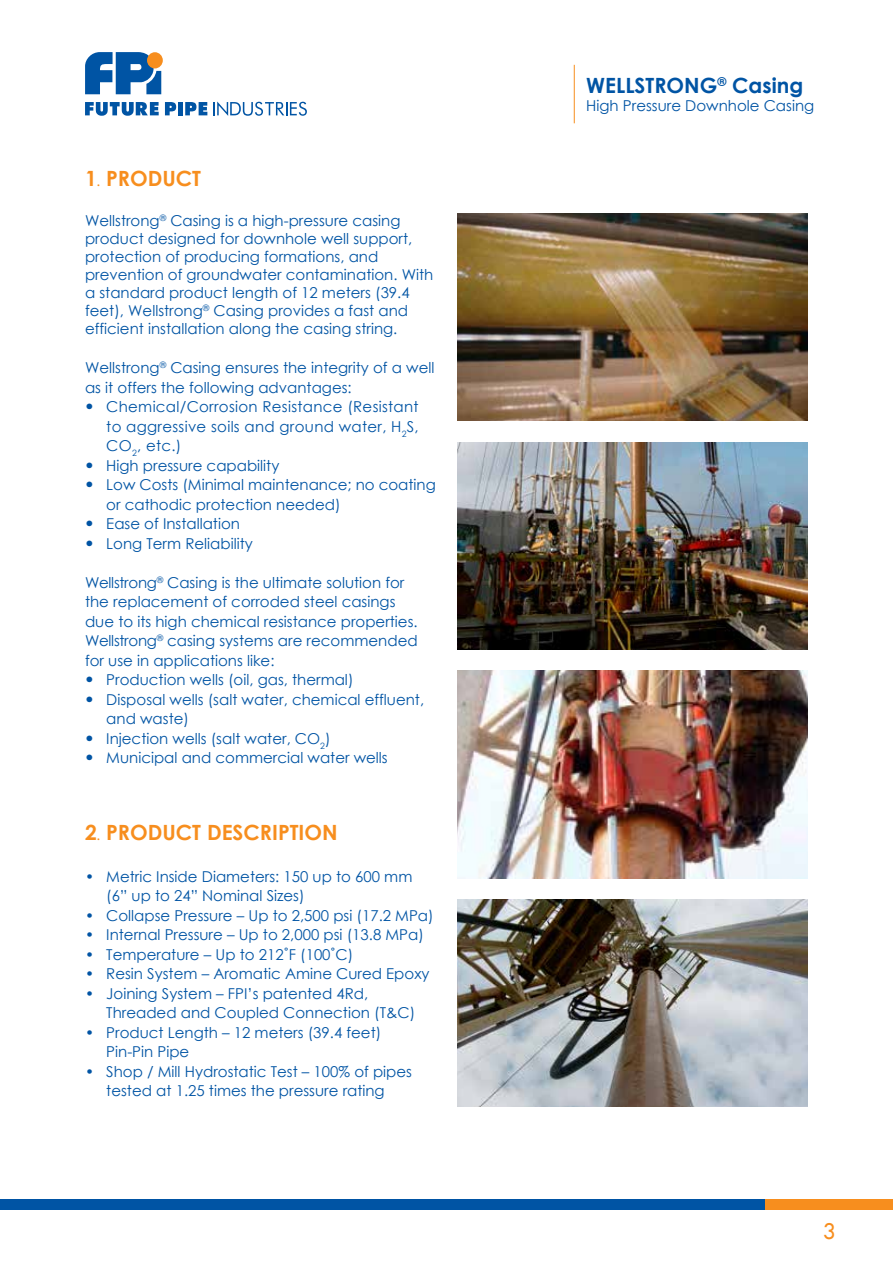
<style>
.page{position:relative;width:893px;height:1263px;background:#fff}
.page>*{position:absolute;margin:0;border:0;box-sizing:border-box;transform-origin:0 0}
.t1{font:700 21px "Century Gothic";color:#f78e1e}
.t2{font:700 21px "Century Gothic";color:#0054a4}
.t3{font:21px "Futura LT";color:#f78e1e}
.t4{font:15px/19.5px "Century Gothic";color:#0054a4}
.s1{font-family:"Adobe Arabic";font-weight:400}
.s2{font-family:"Futura LT"}
</style>
<div class="page">
<svg style="left:214px;top:101px;width:93px;height:15px"></svg>
<svg style="left:85px;top:102px;width:74px;height:14px"></svg>
<svg style="left:165px;top:102px;width:11px;height:13px"></svg>
<div style="left:178px;top:102px;width:5px;height:13px;background:#0054a4"></div>
<svg style="left:185px;top:102px;width:22px;height:13px"></svg>
<svg style="left:85px;top:52px;width:76px;height:42px"></svg>
<div style="left:147px;top:52px;width:16px;height:16px;background:#f78e1e;border-radius:50%"></div>
<hr style="left:574px;top:65px;width:1px;height:58px;background:#f78e1e">
<div style="left:0;top:1199px;width:765px;height:11px;background:#0054a4"></div>
<div style="left:765px;top:1199px;width:128px;height:11px;background:#f78e1e"></div>
<img style="left:457px;top:214px;width:351px;height:207px">
<img style="left:457px;top:442px;width:351px;height:207px">
<img style="left:457px;top:671px;width:351px;height:207px">
<img style="left:457px;top:899px;width:351px;height:208px">
<h1 class="t1" style="left:85px;top:162px;width:118px">1<span class="s1">.</span> PRODUCT</h1>
<p class="t4" style="left:85px;top:212px;width:350px;line-height:18px">Wellstrong<sup>®</sup> Casing is a high-pressure casing product designed for downhole well support, protection of producing formations, and prevention of groundwater contamination. With a standard product length of 12 meters (39.4 feet), Wellstrong<sup>®</sup> Casing provides a fast and efficient installation along the casing string.</p>
<p class="t4" style="left:85px;top:358px;width:351px">Wellstrong<sup>®</sup> Casing ensures the integrity of a well as it offers the following advantages:</p>
<p class="t4" style="left:106px;top:397px;width:314px;text-align:justify;text-indent:-21px"><span class="s2">•</span> Chemical/Corrosion Resistance (Resistant to aggressive soils and ground water, H<sub>2</sub>S, CO<sub>2</sub>, etc.)</p>
<p class="t4" style="left:85px;top:455px;width:196px"><span class="s2">•</span> High pressure capability</p>
<p class="t4" style="left:106px;top:475px;width:331px;text-indent:-21px"><span class="s2">•</span> Low Costs (Minimal maintenance; no coating or cathodic protection needed)</p>
<p class="t4" style="left:85px;top:514px;width:156px"><span class="s2">•</span> Ease of Installation</p>
<p class="t4" style="left:85px;top:533px;width:169px"><span class="s2">•</span> Long Term Reliability</p>
<p class="t4" style="left:85px;top:572px;width:334px">Wellstrong<sup>®</sup> Casing is the ultimate solution for the replacement of corroded steel casings due to its high chemical resistance properties.<br>Wellstrong<sup>®</sup> casing systems are recommended for use in applications like:</p>
<p class="t4" style="left:85px;top:670px;width:270px"><span class="s2">•</span> Production wells (oil, gas, thermal)</p>
<p class="t4" style="left:106px;top:689px;width:319px;text-indent:-21px"><span class="s2">•</span> Disposal wells (salt water, chemical effluent, and waste)</p>
<p class="t4" style="left:85px;top:728px;width:247px"><span class="s2">•</span> Injection wells (salt water, CO<sub>2</sub>)</p>
<p class="t4" style="left:85px;top:748px;width:304px"><span class="s2">•</span> Municipal and commercial water wells</p>
<h1 class="t1" style="left:85px;top:816px;width:254px">2<span class="s1">.</span> PRODUCT DESCRIPTION</h1>
<p class="t4" style="left:106px;top:866px;width:308px;text-indent:-21px">• Metric Inside Diameters: 150 up to 600 mm (6” up to 24” Nominal Sizes)</p>
<p class="t4" style="left:85px;top:905px;width:350px">• Collapse Pressure – Up to 2,500 psi (17.2 MPa)</p>
<p class="t4" style="left:85px;top:925px;width:340px">• Internal Pressure – Up to 2,000 psi (13.8 MPa)</p>
<p class="t4" style="left:85px;top:944px;width:270px">• Temperature – Up to 212˚F (100˚C)</p>
<p class="t4" style="left:85px;top:964px;width:346px">• Resin System – Aromatic Amine Cured Epoxy</p>
<p class="t4" style="left:106px;top:983px;width:310px;text-indent:-21px">• Joining System – FPI’s patented 4Rd,<br>Threaded and Coupled Connection (T&amp;C)</p>
<p class="t4" style="left:106px;top:1022px;width:277px;text-indent:-21px">• Product Length – 12 meters (39.4 feet)<br>Pin-Pin Pipe</p>
<p class="t4" style="left:85px;top:1061px;width:329px;text-align:center">• Shop / Mill Hydrostatic Test – 100% of pipes tested at 1.25 times the pressure rating</p>
<h1 class="t2" style="left:586px;top:69px;width:218px">WELLSTRONG<sup>®</sup> Casing</h1>
<p class="t4" style="left:586px;top:96px;width:229px">High Pressure Downhole Casing</p>
<h1 class="t3" style="left:823px;top:1217px;width:14px">3</h1>
</div>
